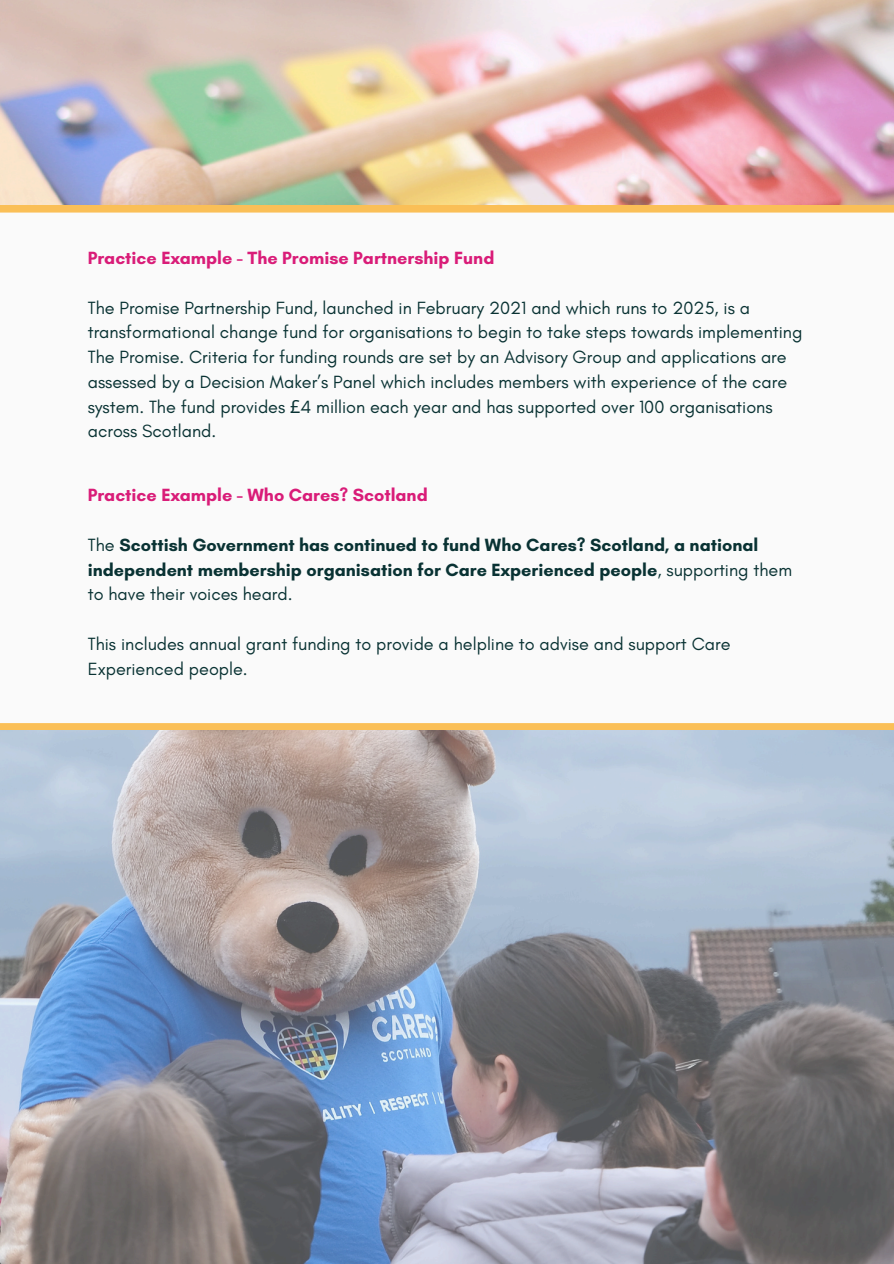
<style>
.page{position:relative;width:894px;height:1264px;background:#fff}
.page>*{position:absolute;margin:0;border:0;box-sizing:border-box;transform-origin:0 0}
.t1{font:18px/24.8px "Glacial Indifference";color:#093233}
.t2{font:700 18px/24.8px "Glacial Indifference";color:#093233}
.t3{font:700 18px "Glacial Indifference";color:#d91c78}
.s1{font-family:"Noto Sans"}
.s2{font-weight:400}
</style>
<div class="page">
<img style="left:0;top:0;width:893px;height:206px">
<img style="left:0;top:730px;width:893px;height:533px">
<svg style="left:0;top:206px;width:893px;height:524px"></svg>
<p class="t3" style="left:88px;top:247px;width:408px">Practice Example - The Promise Partnership Fund</p>
<h1 class="t1" style="left:88px;top:295px;width:716px">The Promise Partnership Fund, launched in February 2021 and which runs to 2025, is a transformational change fund for organisations to begin to take steps towards implementing The Promise. Criteria for funding rounds are set by an Advisory Group and applications are assessed by a Decision Maker’s Panel which includes members with experience of the care system. The fund provides <span class="s1">£</span>4 million each year and has supported over 100 organisations across Scotland.</h1>
<p class="t3" style="left:88px;top:484px;width:341px">Practice Example - Who Cares? Scotland</p>
<h1 class="t2" style="left:88px;top:532px;width:705px"><span class="s2">The</span> Scottish Government has continued to fund Who Cares? Scotland, a national independent membership organisation for Care Experienced people<span class="s2">, supporting them to have their voices heard.</span></h1>
<p class="t1" style="left:88px;top:631px;width:644px">This includes annual grant funding to provide a helpline to advise and support Care<br>Experienced people.</p>
</div>
